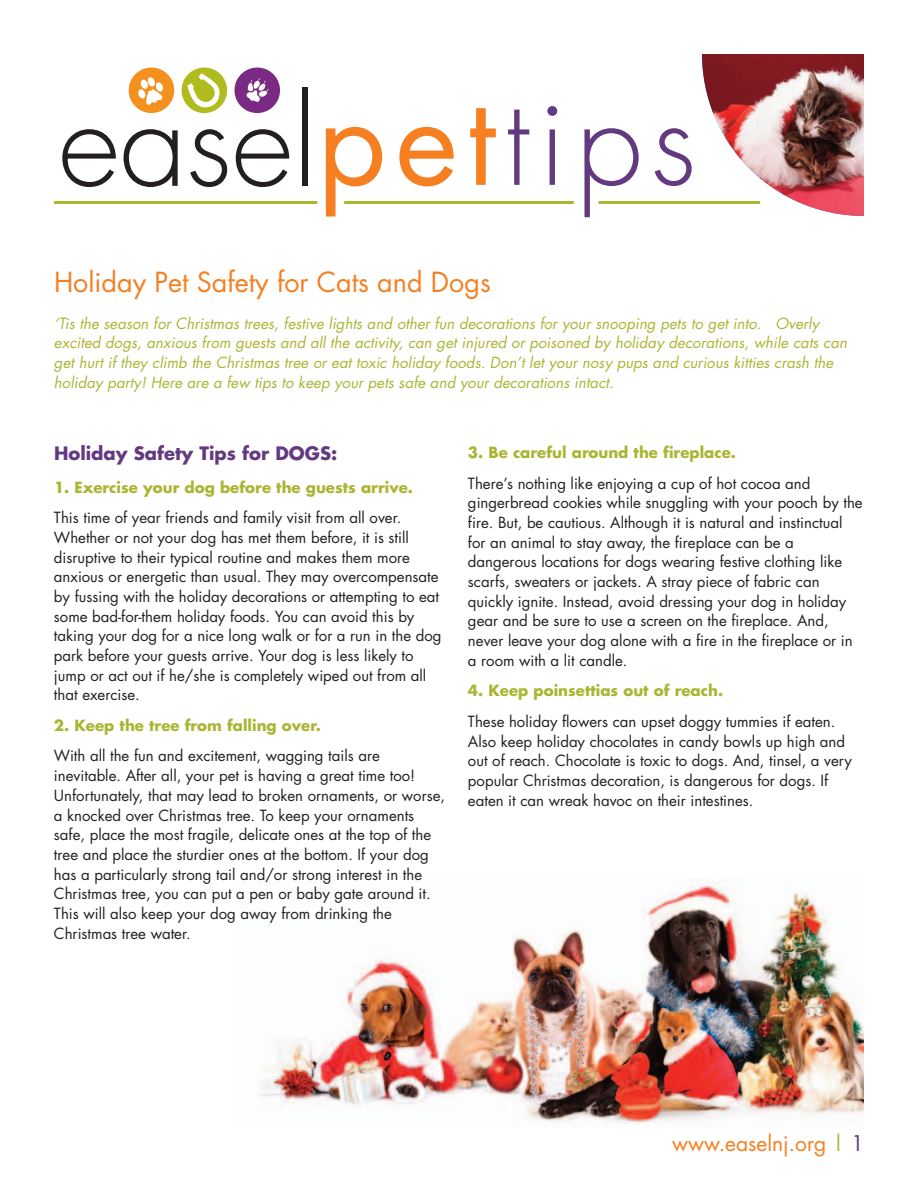
<style>
.page{position:relative;width:918px;height:1188px;background:#fff}
.page>*{position:absolute;margin:0;border:0;box-sizing:border-box;transform-origin:0 0}
.t1{font:300 120px "Futura";color:#231f20}
.t2{font:27px "Futura";color:#f57f21}
.t3{font:21px "Futura";color:#f57f21}
.t4{font:700 18px "Futura";color:#633a81}
.t5{font:15px/19.6px "Futura";color:#231f20}
.t6{font:italic 15px/19.6px "Futura";letter-spacing:.005em;color:#a9b632}
.t7{font:700 15px "Futura";color:#a9b632}
.s1{font-weight:400;color:#f57f21}
.s2{color:#633a81}
.s3{color:#a9b632}
</style>
<div class="page">
<img style="left:260px;top:884px;width:604px;height:240px">
<svg style="left:128px;top:67px;width:152px;height:47px"></svg>
<img style="left:702px;top:54px;width:162px;height:162px">
<hr style="left:54px;top:201px;width:263px;height:3px;background:#a9b632">
<hr style="left:344px;top:201px;width:230px;height:3px;background:#a9b632">
<hr style="left:598px;top:201px;width:162px;height:3px;background:#a9b632">
<h1 class="t1" style="left:58px;top:87px;width:639px">easel<span class="s1">pet</span><span class="s2">tips</span></h1>
<h2 class="t2" style="left:54px;top:270px;width:438px">Holiday Pet Safety for Cats and Dogs</h2>
<p class="t6" style="left:54px;top:315px;width:795px">‘Tis the season for Christmas trees, festive lights and other fun decorations for your snooping pets to get into. Overly excited dogs, anxious from guests and all the activity, can get injured or poisoned by holiday decorations, while cats can get hurt if they climb the Christmas tree or eat toxic holiday foods. Don’t let your nosy pups and curious kitties crash the holiday party! Here are a few tips to keep your pets safe and your decorations intact.</p>
<p class="t4" style="left:54px;top:445px;width:285px">Holiday Safety Tips for DOGS:</p>
<p class="t7" style="left:54px;top:480px;width:360px">1. Exercise your dog before the guests arrive.</p>
<p class="t5" style="left:54px;top:509px;width:389px">This time of year friends and family visit from all over.<br>Whether or not your dog has met them before, it is still disruptive to their typical routine and makes them more anxious or energetic than usual. They may overcompensate by fussing with the holiday decorations or attempting to eat some bad-for-them holiday foods. You can avoid this by taking your dog for a nice long walk or for a run in the dog park before your guests arrive. Your dog is less likely to jump or act out if he/she is completely wiped out from all that exercise.</p>
<p class="t7" style="left:54px;top:718px;width:268px">2. Keep the tree from falling over.</p>
<p class="t5" style="left:54px;top:747px;width:393px">With all the fun and excitement, wagging tails are inevitable. After all, your pet is having a great time too!<br>Unfortunately, that may lead to broken ornaments, or worse, a knocked over Christmas tree. To keep your ornaments safe, place the most fragile, delicate ones at the top of the tree and place the sturdier ones at the bottom. If your dog has a particularly strong tail and/or strong interest in the Christmas tree, you can put a pen or baby gate around it.<br>This will also keep your dog away from drinking the Christmas tree water.</p>
<p class="t7" style="left:468px;top:446px;width:270px">3. Be careful around the fireplace.</p>
<p class="t5" style="left:468px;top:475px;width:396px">There’s nothing like enjoying a cup of hot cocoa and gingerbread cookies while snuggling with your pooch by the fire. But, be cautious. Although it is natural and instinctual for an animal to stay away, the fireplace can be a dangerous locations for dogs wearing festive clothing like scarfs, sweaters or jackets. A stray piece of fabric can quickly ignite. Instead, avoid dressing your dog in holiday gear and be sure to use a screen on the fireplace. And, never leave your dog alone with a fire in the fireplace or in a room with a lit candle.</p>
<p class="t7" style="left:468px;top:684px;width:257px">4. Keep poinsettias out of reach.</p>
<p class="t5" style="left:468px;top:713px;width:385px">These holiday flowers can upset doggy tummies if eaten.<br>Also keep holiday chocolates in candy bowls up high and out of reach. Chocolate is toxic to dogs. And, tinsel, a very popular Christmas decoration, is dangerous for dogs. If eaten it can wreak havoc on their intestines.</p>
<h3 class="t3" style="left:672px;top:1134px;width:193px">www.easelnj.org <span class="s3">|</span> <span class="s2">1</span></h3>
</div>
